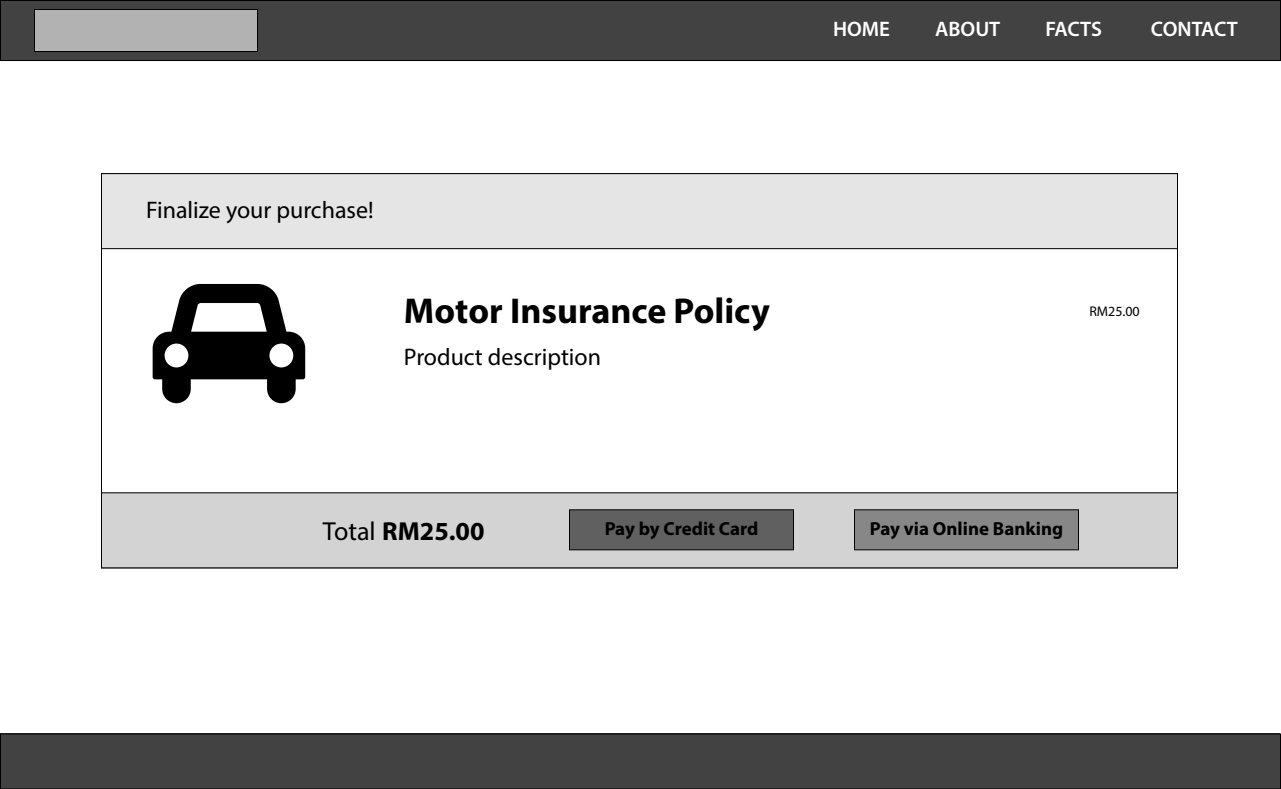
<style>
.page{position:relative;width:1281px;height:789px;background:#fff}
.page>*{position:absolute;margin:0;border:0;box-sizing:border-box;transform-origin:0 0}
.t1{font:700 36px "Myriad Pro";color:#000}
.t2{font:700 26.1px "Myriad Pro";color:#000}
.t3{font:24px "Myriad Pro";color:#000}
.t4{font:600 21px "Myriad Pro";color:#fff}
.t5{font:700 18.9px "Myriad Pro";color:#000}
.t6{font:14px "Myriad Pro";color:#000}
.s1{font-weight:400}
</style>
<div class="page">
<div style="left:0;top:0;width:1280px;height:60px;background:#424242"></div>
<div style="left:0;top:0;width:1281px;height:61px;border:1px solid #000"></div>
<div style="left:34px;top:9px;width:224px;height:43px;background:#b2b2b2;border:1px solid #000"></div>
<div style="left:0;top:734px;width:1280px;height:54px;background:#424242"></div>
<div style="left:0;top:733px;width:1281px;height:55px;border:1px solid #000"></div>
<div style="left:101px;top:173px;width:1077px;height:395px;background:#fff;border:1px solid #000"></div>
<div style="left:101px;top:173px;width:1077px;height:76px;background:#e5e5e5;border:1px solid #000"></div>
<div style="left:101px;top:492px;width:1077px;height:76px;background:#d3d3d3"></div>
<div style="left:569px;top:509px;width:225px;height:41px;background:#606060;border:1px solid #000"></div>
<div style="left:854px;top:509px;width:225px;height:41px;background:#878787;border:1px solid #000"></div>
<p class="t4" style="left:833px;top:15px;width:59px">HOME</p>
<p class="t4" style="left:935px;top:15px;width:67px">ABOUT</p>
<p class="t4" style="left:1045px;top:15px;width:58px">FACTS</p>
<p class="t4" style="left:1151px;top:15px;width:88px">CONTACT</p>
<p class="t3" style="left:146px;top:195px;width:229px">Finalize your purchase!</p>
<h1 class="t1" style="left:404px;top:287px;width:367px">Motor Insurance Policy</h1>
<p class="t3" style="left:404px;top:342px;width:199px">Product description</p>
<p class="t6" style="left:1089px;top:303px;width:52px">RM25.00</p>
<p class="t2" style="left:323px;top:514px;width:163px"><span class="s1">Total</span> RM25.00</p>
<p class="t5" style="left:605px;top:516px;width:155px">Pay by Credit Card</p>
<p class="t5" style="left:870px;top:516px;width:195px">Pay via Online Banking</p>
</div>
